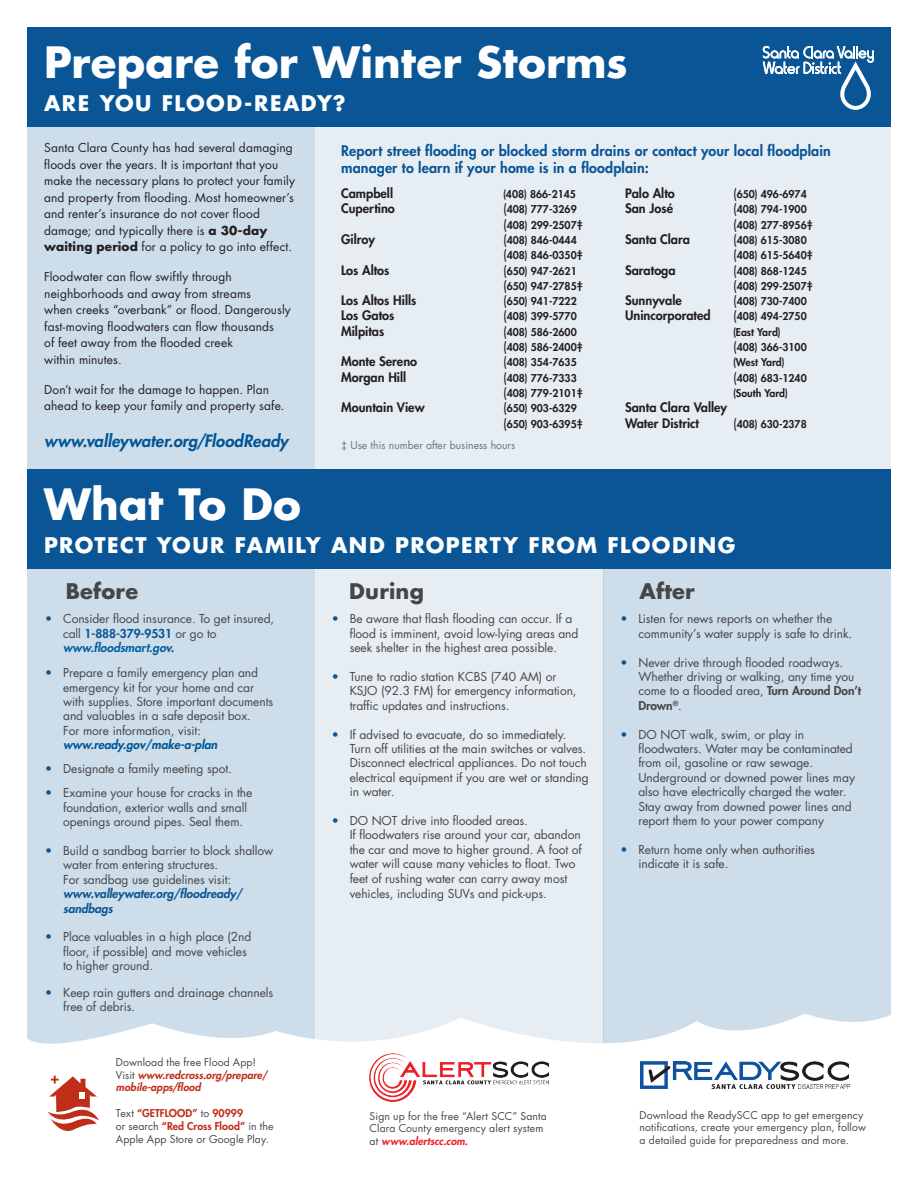
<style>
.page{position:relative;width:918px;height:1188px;background:#fff}
.page>*{position:absolute;margin:0;border:0;box-sizing:border-box;transform-origin:0 0}
.t1{font:700 42px "Futura Std";letter-spacing:.005em;color:#fff}
.t2{font:700 21px "Futura Std";letter-spacing:.07em;color:#fff}
.t3{font:700 21px "Futura Std";letter-spacing:.01em;color:#454647}
.t4{font:italic 800 16.5px "Futura Std";letter-spacing:.005em;color:#005595}
.t5{font:800 14.25px/17.2px "Futura Std";letter-spacing:.01em;color:#0b5595}
.t6{font:800 12.75px/15.3px "Futura Std";color:#231f20}
.t7{font:12px/14.4px "Futura Std";letter-spacing:-.005em;color:#454647}
.t8{font:12px/16.5px "Futura Std";letter-spacing:.01em;color:#231f20}
.t9{font:italic 800 12px/14.4px "Futura Std";letter-spacing:-.005em;color:#0b5595}
.t10{font:italic 800 12px "Futura Std";letter-spacing:-.005em;color:#005595}
.t11{font:800 10.5px/15.3px "Futura Std";color:#231f20}
.t12{font:10.5px/12.6px "Futura Std";letter-spacing:.015em;color:#454647}
.t13{font:italic 800 10.5px/12.6px "Futura Std";letter-spacing:.01em;color:#c02d19}
.t14{font:10.5px "Futura Std";color:#69747c}
.s1{font-weight:700}
.s2{font-weight:400;font-size:12.75px}
.s3{color:#0b5595}
.s4{font-weight:800;color:#0b5595}
.s5{font-weight:800;font-style:italic;color:#02619f}
.s6{font-weight:800;font-style:italic}
.s7{font-weight:400;font-style:normal;color:#454647}
.s8{font-weight:800;color:#c02d19}
.s9{font-weight:800}
.s10{font-weight:800;font-style:italic;color:#ed1f26}
</style>
<div class="page">
<div style="left:27px;top:27px;width:864px;height:100px;background:#095596"></div>
<div style="left:27px;top:126px;width:288px;height:343px;background:#cdddea"></div>
<div style="left:315px;top:126px;width:576px;height:343px;background:#e6eef4"></div>
<div style="left:27px;top:569px;width:288px;height:483px;background:#ceddea"></div>
<div style="left:315px;top:569px;width:288px;height:483px;background:#e6eef4"></div>
<div style="left:603px;top:569px;width:288px;height:483px;background:#ceddea"></div>
<svg style="left:762px;top:46px;width:112px;height:64px"></svg>
<svg style="left:27px;top:1014px;width:864px;height:98px"></svg>
<svg style="left:48px;top:1076px;width:51px;height:55px"></svg>
<img style="left:369px;top:1054px;width:180px;height:47px">
<img style="left:641px;top:1061px;width:209px;height:28px">
<div style="left:27px;top:469px;width:864px;height:100px;background:#095596"></div>
<h1 class="t1" style="left:44px;top:34px;width:585px">Prepare for Winter Storms</h1>
<h2 class="t2" style="left:44px;top:89px;width:303px">ARE YOU FLOOD-READY?</h2>
<p class="t5" style="left:341px;top:142px;width:491px">Report street flooding or blocked storm drains or contact your local floodplain manager to learn if your home is in a floodplain:</p>
<p class="t8" style="left:44px;top:140px;width:252px">Santa Clara County has had several damaging floods over the years. It is important that you make the necessary plans to protect your family and property from flooding. Most homeowner’s and renter’s insurance do not cover flood damage; and typically there is <span class="s1">a 30-day waiting period</span> for a policy to go into effect.</p>
<p class="t8" style="left:44px;top:269px;width:248px">Floodwater can flow swiftly through neighborhoods and away from streams<br>when creeks “overbank” or flood. Dangerously fast-moving floodwaters can flow thousands<br>of feet away from the flooded creek<br>within minutes.</p>
<p class="t8" style="left:44px;top:381px;width:242px">Don’t wait for the damage to happen. Plan ahead to keep your family and property safe.</p>
<h3 class="t4" style="left:44px;top:430px;width:245px">www.valleywater.org/FloodReady</h3>
<p class="t14" style="left:341px;top:438px;width:176px">‡ Use this number after business hours</p>
<p class="t6" style="left:341px;top:186px;width:53px">Campbell</p>
<p class="t11" style="left:503px;top:186px;width:74px">(408) 866-2145</p>
<p class="t6" style="left:341px;top:201px;width:55px">Cupertino</p>
<p class="t11" style="left:503px;top:202px;width:81px"><span class="s2">(</span>408) 777-3269 <span class="s2">(</span>408) 299-2507‡</p>
<p class="t6" style="left:341px;top:232px;width:35px">Gilroy</p>
<p class="t11" style="left:503px;top:232px;width:81px"><span class="s2">(</span>408) 846-0444 <span class="s2">(</span>408) 846-0350‡</p>
<p class="t6" style="left:341px;top:262px;width:50px">Los Altos</p>
<p class="t11" style="left:503px;top:263px;width:81px"><span class="s2">(</span>650) 947-2621 <span class="s2">(</span>650) 947-2785‡</p>
<p class="t6" style="left:341px;top:293px;width:77px">Los Altos Hills</p>
<p class="t11" style="left:503px;top:294px;width:75px"><span class="s2">(</span>650) 941-7222</p>
<p class="t6" style="left:341px;top:308px;width:55px">Los Gatos</p>
<p class="t11" style="left:503px;top:309px;width:75px"><span class="s2">(</span>408) 399-5770</p>
<p class="t6" style="left:341px;top:323px;width:45px">Milpitas</p>
<p class="t11" style="left:503px;top:324px;width:81px"><span class="s2">(</span>408) 586-2600 <span class="s2">(</span>408) 586-2400‡</p>
<p class="t6" style="left:341px;top:354px;width:78px">Monte Sereno</p>
<p class="t11" style="left:503px;top:355px;width:75px"><span class="s2">(</span>408) 354-7635</p>
<p class="t6" style="left:341px;top:369px;width:67px">Morgan Hill</p>
<p class="t11" style="left:503px;top:370px;width:81px"><span class="s2">(</span>408) 776-7333 <span class="s2">(</span>408) 779-2101‡</p>
<p class="t6" style="left:341px;top:400px;width:85px">Mountain View</p>
<p class="t11" style="left:503px;top:401px;width:81px"><span class="s2">(</span>650) 903-6329 <span class="s2">(</span>650) 903-6395‡</p>
<p class="t6" style="left:625px;top:186px;width:51px">Palo Alto</p>
<p class="t11" style="left:733px;top:186px;width:75px"><span class="s2">(</span>650) 496-6974</p>
<p class="t6" style="left:625px;top:201px;width:50px">San José</p>
<p class="t11" style="left:733px;top:202px;width:81px"><span class="s2">(</span>408) 794-1900 <span class="s2">(</span>408) 277-8956‡</p>
<p class="t6" style="left:625px;top:232px;width:66px">Santa Clara</p>
<p class="t11" style="left:733px;top:232px;width:81px"><span class="s2">(</span>408) 615-3080 <span class="s2">(</span>408) 615-5640‡</p>
<p class="t6" style="left:625px;top:262px;width:52px">Saratoga</p>
<p class="t11" style="left:733px;top:263px;width:81px"><span class="s2">(</span>408) 868-1245 <span class="s2">(</span>408) 299-2507‡</p>
<p class="t6" style="left:625px;top:293px;width:58px">Sunnyvale</p>
<p class="t11" style="left:733px;top:294px;width:75px"><span class="s2">(</span>408) 730-7400</p>
<p class="t6" style="left:625px;top:308px;width:87px">Unincorporated</p>
<p class="t11" style="left:733px;top:309px;width:75px"><span class="s2">(</span>408) 494-2750 (East Yard) <span class="s2">(</span>408) 366-3100 (West Yard) <span class="s2">(</span>408) 683-1240 (South Yard)</p>
<p class="t6" style="left:625px;top:400px;width:104px">Santa Clara Valley<br>Water District</p>
<p class="t11" style="left:733px;top:416px;width:75px"><span class="s2">(</span>408) 630-2378</p>
<h1 class="t1" style="left:44px;top:476px;width:258px">What To Do</h1>
<h2 class="t2" style="left:44px;top:531px;width:693px">PROTECT YOUR FAMILY AND PROPERTY FROM FLOODING</h2>
<h2 class="t3" style="left:66px;top:577px;width:74px">Before</h2>
<h2 class="t3" style="left:349px;top:577px;width:76px">During</h2>
<h2 class="t3" style="left:640px;top:577px;width:57px">After</h2>
<p class="t7" style="left:63px;top:612px;width:213px;text-indent:-18px"><span class="s3">•</span> Consider flood insurance. To get insured, call <span class="s4">1-888-379-9531</span> or go to <span class="s5">www.floodsmart.gov</span><span class="s6">.</span></p>
<p class="t7" style="left:63px;top:666px;width:212px;text-indent:-18px"><span class="s3">•</span> Prepare a family emergency plan and emergency kit for your home and car with supplies. Store important documents and valuables in a safe deposit box.<br>For more information, visit:</p>
<p class="t10" style="left:63px;top:737px;width:156px">www.ready.gov/make-a-plan</p>
<p class="t7" style="left:45px;top:761px;width:188px"><span class="s3">•</span> Designate a family meeting spot.</p>
<p class="t7" style="left:63px;top:786px;width:191px;text-indent:-18px"><span class="s3">•</span> Examine your house for cracks in the foundation, exterior walls and small openings around pipes. Seal them.</p>
<p class="t7" style="left:63px;top:844px;width:212px;text-indent:-18px"><span class="s3">•</span> Build a sandbag barrier to block shallow water from entering structures.<br>For sandbag use guidelines visit:</p>
<p class="t9" style="left:63px;top:887px;width:181px">www.valleywater.org/floodready/ sandbags</p>
<p class="t7" style="left:63px;top:930px;width:190px;text-indent:-18px"><span class="s3">•</span> Place valuables in a high place (2nd floor, if possible) and move vehicles to higher ground.</p>
<p class="t7" style="left:63px;top:985px;width:212px;text-indent:-18px"><span class="s3">•</span> Keep rain gutters and drainage channels free of debris.</p>
<p class="t13" style="left:116px;top:1056px;width:153px"><span class="s7">Download the free Flood App!<br>Visit</span> www.redcross.org/prepare/ mobile-apps/flood</p>
<p class="t12" style="left:116px;top:1107px;width:159px">Text <span class="s8">“GETFLOOD”</span> to <span class="s8">90999<br></span>or search <span class="s8">“Red Cross Flood”</span> in the<br>Apple App Store or Google Play.</p>
<p class="t7" style="left:350px;top:612px;width:230px;text-indent:-18px"><span class="s3">•</span> Be aware that flash flooding can occur. If a flood is imminent, avoid low-lying areas and seek shelter in the highest area possible.</p>
<p class="t7" style="left:350px;top:670px;width:229px;text-indent:-18px"><span class="s3">•</span> Tune to radio station KCBS (740 AM) or<br>KSJO (92.3 FM) for emergency information, traffic updates and instructions.</p>
<p class="t7" style="left:350px;top:727px;width:241px;text-indent:-18px"><span class="s3">•</span> If advised to evacuate, do so immediately.<br>Turn off utilities at the main switches or valves.<br>Disconnect electrical appliances. Do not touch electrical equipment if you are wet or standing in water.</p>
<p class="t7" style="left:350px;top:813px;width:234px;text-indent:-18px"><span class="s3">•</span> DO NOT drive into flooded areas.<br>If floodwaters rise around your car, abandon the car and move to higher ground. A foot of water will cause many vehicles to float. Two feet of rushing water can carry away most vehicles, including SUVs and pick-ups.</p>
<p class="t7" style="left:638px;top:612px;width:215px;text-indent:-18px"><span class="s3">•</span> Listen for news reports on whether the community’s water supply is safe to drink.</p>
<p class="t7" style="left:638px;top:655px;width:224px;text-indent:-18px"><span class="s3">•</span> Never drive through flooded roadways.<br>Whether driving or walking, any time you come to a flooded area, <span class="s9">Turn Around Don’t<br>Drown</span><sup>®</sup>.</p>
<p class="t7" style="left:638px;top:727px;width:218px;text-indent:-18px"><span class="s3">•</span> DO NOT walk, swim, or play in floodwaters. Water may be contaminated from oil, gasoline or raw sewage.<br>Underground or downed power lines may also have electrically charged the water.<br>Stay away from downed power lines and report them to your power company</p>
<p class="t7" style="left:638px;top:842px;width:178px;text-indent:-18px"><span class="s3">•</span> Return home only when authorities indicate it is safe.</p>
<p class="t12" style="left:370px;top:1110px;width:179px">Sign up for the free “Alert SCC” Santa<br>Clara County emergency alert system at <span class="s10">www.alertscc.com.</span></p>
<p class="t12" style="left:640px;top:1109px;width:228px">Download the ReadySCC app to get emergency notifications, create your emergency plan, follow a detailed guide for preparedness and more.</p>
</div>
